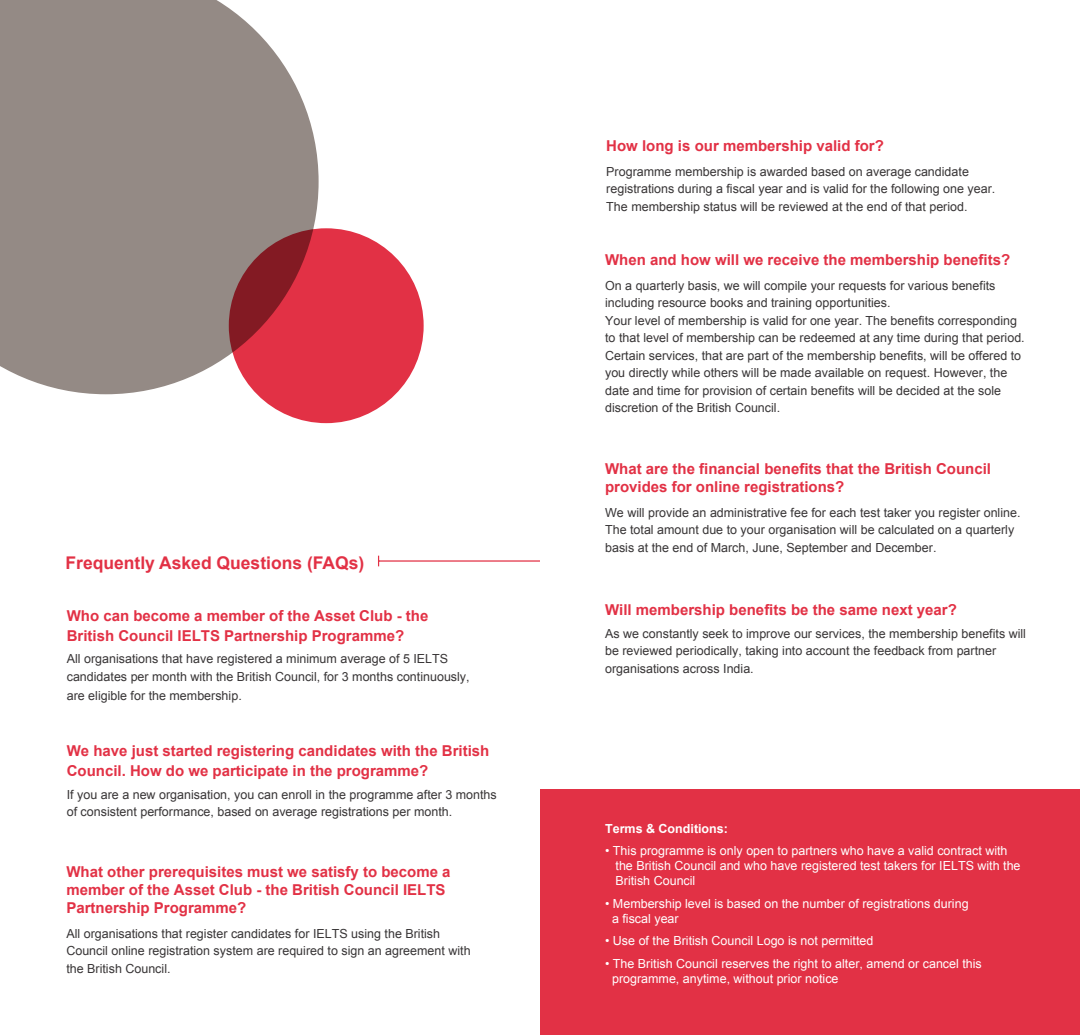
<style>
.page{position:relative;width:1080px;height:1035px;background:#fff}
.page>*{position:absolute;margin:0;border:0;box-sizing:border-box;transform-origin:0 0}
.t1{font:700 17.5px "Arial";color:#e23145}
.t2{font:700 15px/18px "Arial";color:#e23145}
.t3{font:12.5px/17.5px "Arial";color:#383536}
.t4{font:12.5px/15px "Arial";color:#fff}
.t5{font:700 12.5px "Arial";color:#fff}
</style>
<div class="page">
<svg style="left:378px;top:556px;width:162px;height:10px"></svg>
<div style="left:541px;top:790px;width:539px;height:245px;background:#e23145"></div>
<svg style="left:0;top:0;width:319px;height:394px;background:#9c928e"></svg>
<svg style="left:229px;top:228px;width:195px;height:195px;background:#d32e40"></svg>
<h1 class="t1" style="left:66px;top:551px;width:300px">Frequently Asked Questions (FAQs)</h1>
<p class="t2" style="left:67px;top:606px;width:363px;line-height:20px">Who can become a member of the Asset Club - the<br>British Council IELTS Partnership Programme?</p>
<p class="t3" style="left:67px;top:650px;width:404px">All organisations that have registered a minimum average of 5 IELTS candidates per month with the British Council, for 3 months continuously,</p>
<p class="t3" style="left:67px;top:687px;width:177px">are eligible for the membership.</p>
<p class="t2" style="left:67px;top:741px;width:424px;line-height:20.5px">We have just started registering candidates with the British<br>Council. How do we participate in the programme?</p>
<p class="t3" style="left:67px;top:786px;width:432px">If you are a new organisation, you can enroll in the programme after 3 months of consistent performance, based on average registrations per month.</p>
<p class="t2" style="left:66px;top:863px;width:386px">What other prerequisites must we satisfy to become a member of the Asset Club - the British Council IELTS<br>Partnership Programme?</p>
<p class="t3" style="left:66px;top:925px;width:406px">All organisations that register candidates for IELTS using the British<br>Council online registration system are required to sign an agreement with the British Council.</p>
<p class="t2" style="left:606px;top:137px;width:279px">How long is our membership valid for?</p>
<p class="t3" style="left:606px;top:163px;width:391px">Programme membership is awarded based on average candidate registrations during a fiscal year and is valid for the following one year.<br>The membership status will be reviewed at the end of that period.</p>
<p class="t2" style="left:605px;top:251px;width:407px">When and how will we receive the membership benefits?</p>
<p class="t3" style="left:605px;top:277px;width:421px">On a quarterly basis, we will compile your requests for various benefits including resource books and training opportunities.<br>Your level of membership is valid for one year. The benefits corresponding to that level of membership can be redeemed at any time during that period.<br>Certain services, that are part of the membership benefits, will be offered to you directly while others will be made available on request. However, the date and time for provision of certain benefits will be decided at the sole discretion of the British Council.</p>
<p class="t2" style="left:605px;top:460px;width:387px">What are the financial benefits that the British Council provides for online registrations?</p>
<p class="t3" style="left:605px;top:504px;width:417px">We will provide an administrative fee for each test taker you register online.<br>The total amount due to your organisation will be calculated on a quarterly basis at the end of March, June, September and December.</p>
<p class="t2" style="left:605px;top:602px;width:353px">Will membership benefits be the same next year?</p>
<p class="t3" style="left:605px;top:625px;width:422px">As we constantly seek to improve our services, the membership benefits will be reviewed periodically, taking into account the feedback from partner organisations across India.</p>
<p class="t5" style="left:605px;top:820px;width:124px">Terms &amp; Conditions:</p>
<p class="t4" style="left:616px;top:844px;width:407px;text-indent:-10px">• This programme is only open to partners who have a valid contract with the British Council and who have registered test takers for IELTS with the<br>British Council</p>
<p class="t4" style="left:612px;top:896px;width:358px;text-indent:-7px">• Membership level is based on the number of registrations during a fiscal year</p>
<p class="t4" style="left:605px;top:934px;width:270px">• Use of the British Council Logo is not permitted</p>
<p class="t4" style="left:612px;top:956px;width:371px;text-indent:-7px">• The British Council reserves the right to alter, amend or cancel this programme, anytime, without prior notice</p>
</div>
